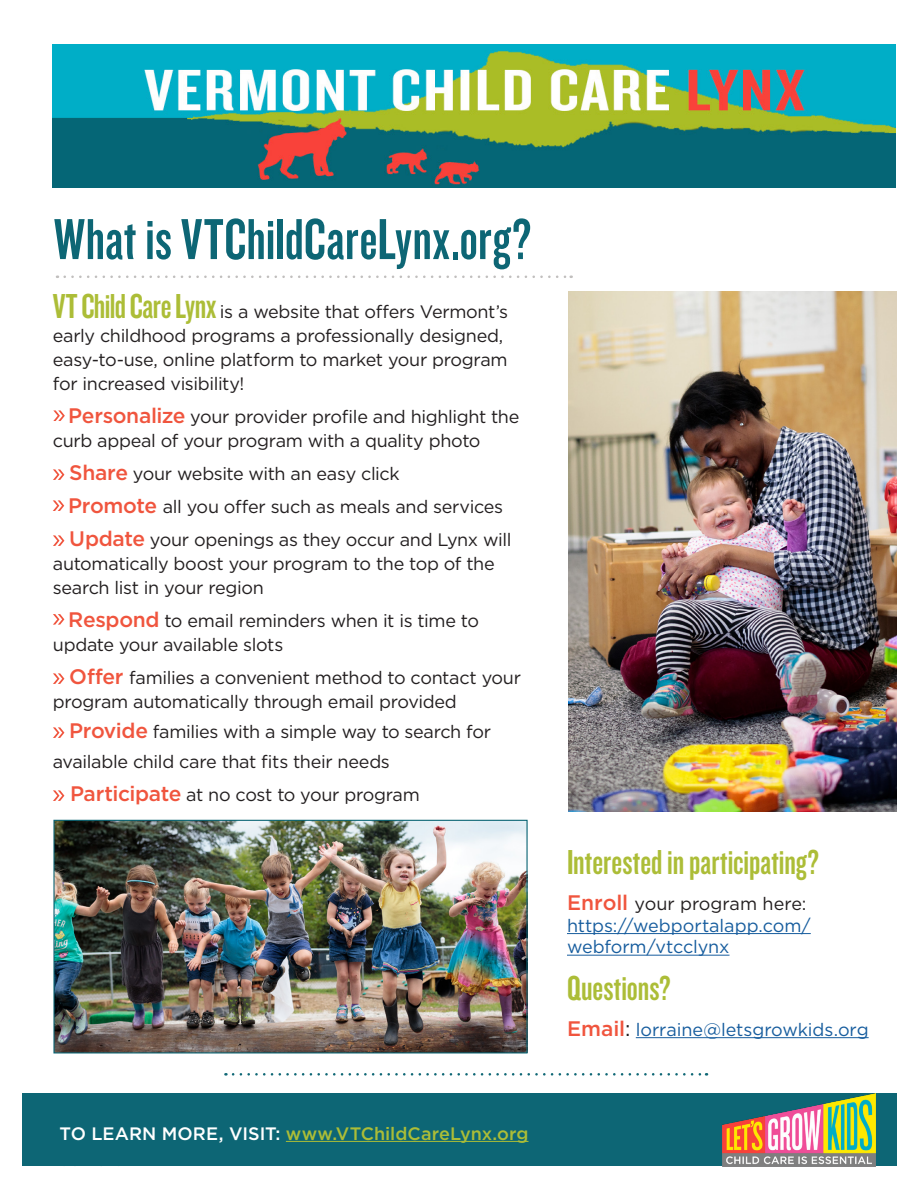
<style>
.page{position:relative;width:918px;height:1188px;background:#fff}
.page>*{position:absolute;margin:0;border:0;box-sizing:border-box;transform-origin:0 0}
.t1{font:60px "Knockout HTF48 Featherweight";letter-spacing:.01em;color:#0d6675}
.t2{font:36px "Knockout HTF48 Featherweight";letter-spacing:.005em;color:#acbd37}
.t3{font:18px/24px "Gotham";letter-spacing:-.02em;color:#231f20}
.t4{font:18px/21.6px "Gotham";letter-spacing:-.005em;color:#175d9e}
.t5{font:500 18px "Gotham";color:#acbd37}
.s1{font-family:"Knockout HTF48 Featherweight";font-size:36px;color:#acbd37}
.s2{font-weight:500;font-size:21px;color:#f0553e}
.s3{color:#fff}
.s4{color:#231f20}
.s5{font-size:21px;color:#231f20}
</style>
<div class="page">
<svg style="left:65px;top:276px;width:507px;height:2px"></svg>
<div style="left:22px;top:1094px;width:874px;height:72px;background:#0d6675"></div>
<hr style="left:286px;top:1141px;width:243px;height:1px;background:#acbd37">
<svg style="left:53px;top:469px;width:11px;height:11px"></svg>
<svg style="left:53px;top:535px;width:11px;height:11px"></svg>
<svg style="left:53px;top:673px;width:11px;height:11px"></svg>
<svg style="left:53px;top:727px;width:11px;height:11px"></svg>
<svg style="left:53px;top:790px;width:11px;height:11px"></svg>
<svg style="left:53px;top:500px;width:11px;height:11px"></svg>
<svg style="left:53px;top:410px;width:12px;height:11px"></svg>
<img style="left:55px;top:822px;width:471px;height:230px">
<div style="left:53px;top:820px;width:475px;height:234px;border:1px solid #0d6675"></div>
<img style="left:568px;top:291px;width:329px;height:521px">
<svg style="left:233px;top:1073px;width:474px;height:3px"></svg>
<img style="left:53px;top:44px;width:843px;height:144px">
<hr style="left:567px;top:933px;width:244px;height:1px;background:#175d9e">
<hr style="left:567px;top:955px;width:163px;height:1px;background:#175d9e">
<hr style="left:636px;top:1037px;width:233px;height:1px;background:#175d9e">
<svg style="left:53px;top:614px;width:11px;height:11px"></svg>
<img style="left:723px;top:1093px;width:153px;height:74px">
<p class="t1" style="left:54px;top:209px;width:479px">What is VTChildCareLynx.org?</p>
<p class="t3" style="left:53px;top:299px;width:457px"><span class="s1">VT Child Care Lynx</span> is a website that offers Vermont’s early childhood programs a professionally designed, easy-to-use, online platform to market your program for increased visibility!</p>
<p class="t3" style="left:53px;top:404px;width:468px;text-indent:15px"><span class="s2">Personalize</span> your provider profile and highlight the curb appeal of your program with a quality photo</p>
<p class="t3" style="left:69px;top:461px;width:332px"><span class="s2">Share</span> your website with an easy click</p>
<p class="t3" style="left:68px;top:494px;width:436px"><span class="s2">Promote</span> all you offer such as meals and services</p>
<p class="t3" style="left:53px;top:527px;width:460px;text-indent:16px"><span class="s2">Update</span> your openings as they occur and Lynx will automatically boost your program to the top of the search list in your region</p>
<p class="t3" style="left:53px;top:608px;width:428px;text-indent:15px"><span class="s2">Respond</span> to email reminders when it is time to update your available slots</p>
<p class="t3" style="left:53px;top:665px;width:470px;text-indent:16px"><span class="s2">Offer</span> families a convenient method to contact your program automatically through email provided</p>
<p class="t3" style="left:53px;top:716px;width:440px;line-height:30px;text-indent:16px"><span class="s2">Provide</span> families with a simple way to search for available child care that fits their needs</p>
<p class="t3" style="left:70px;top:782px;width:351px"><span class="s2">Participate</span> at no cost to your program</p>
<p class="t5" style="left:60px;top:1121px;width:470px"><span class="s3">TO LEARN MORE, VISIT:</span> www.VTChildCareLynx.org</p>
<p class="t2" style="left:567px;top:844px;width:253px">Interested in participating?</p>
<p class="t4" style="left:567px;top:893px;width:245px"><span class="s2">Enroll</span> <span class="s4">your program here: </span>https://webportalapp.com/ webform/vtcclynx</p>
<p class="t2" style="left:567px;top:970px;width:105px">Questions?</p>
<p class="t4" style="left:567px;top:1018px;width:303px"><span class="s2">Email</span><span class="s5">:</span> lorraine@letsgrowkids.org</p>
</div>
